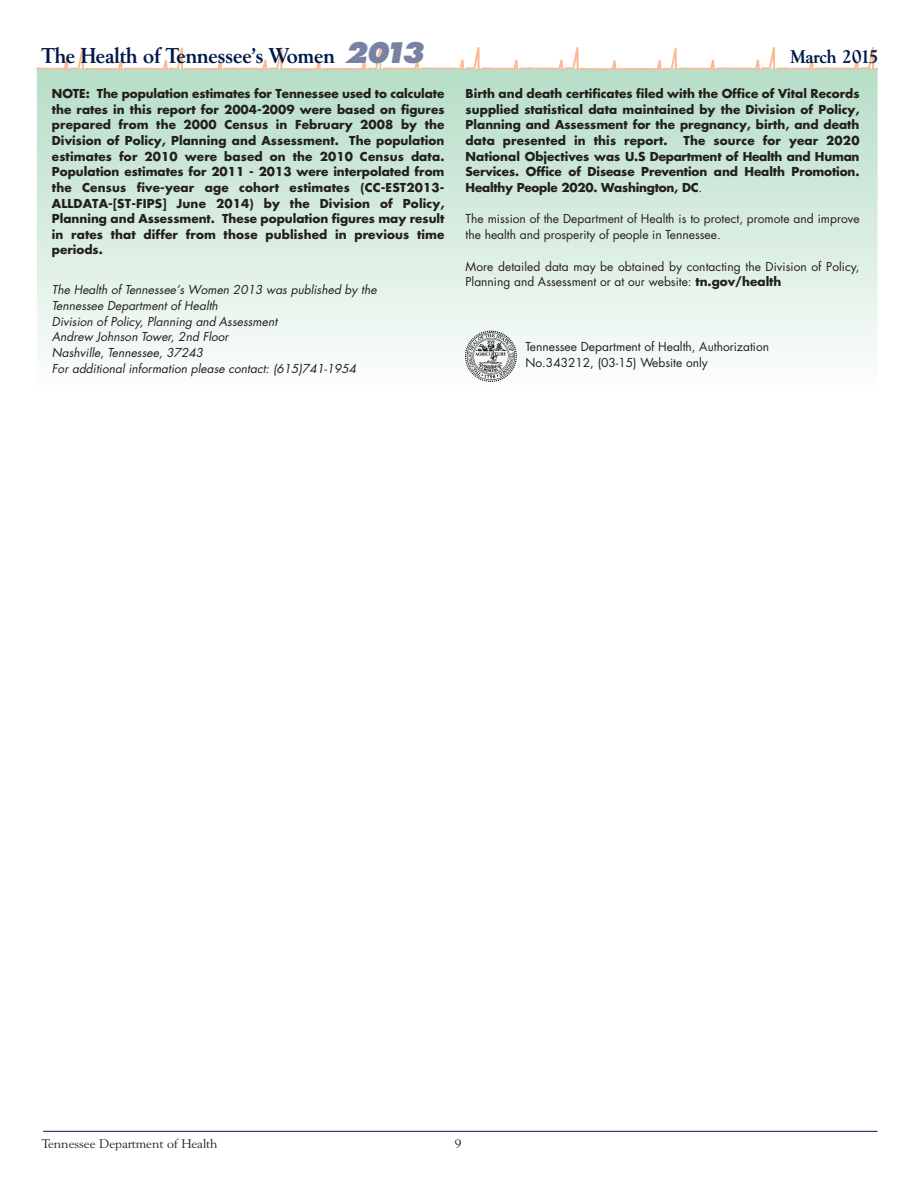
<style>
.page{position:relative;width:918px;height:1188px;background:#fff}
.page>*{position:absolute;margin:0;border:0;box-sizing:border-box;transform-origin:0 0}
.t1{font:italic 800 27.75px "Futura";color:#7882a3}
.t2{font:700 20.85px "Goudy Serial";color:#001949}
.t3{font:700 17.85px "Goudy Serial";color:#001949}
.t4{font:12.15px "Goudy Serial";color:#231f20;scale:1.11 1}
.t5{font:700 12px/15.6px "Futura";color:#231f20;text-align:justify}
.t6{font:12px/15.8px "Futura";color:#231f20}
.t7{font:italic 12px/15.8px "Futura";color:#231f20}
.s1{font-weight:400}
.s2{font-weight:700}
</style>
<div class="page">
<img style="left:37px;top:47px;width:840px;height:23px">
<hr style="left:43px;top:1131px;width:835px;height:1px;background:#001949">
<img style="left:464px;top:330px;width:54px;height:53px">
<h1 class="t1" style="left:344px;top:40px;width:81px">2013</h1>
<h2 class="t2" style="left:42px;top:40px;width:294px">The Health of Tennessee’s Women</h2>
<h3 class="t3" style="left:791px;top:44px;width:90px">March 2015</h3>
<p class="t5" style="left:52px;top:87px;width:394px">NOTE: The population estimates for Tennessee used to calculate the rates in this report for 2004-2009 were based on figures prepared from the 2000 Census in February 2008 by the Division of Policy, Planning and Assessment. The population estimates for 2010 were based on the 2010 Census data.<br>Population estimates for 2011 - 2013 were interpolated from the Census five-year age cohort estimates (CC-EST2013- ALLDATA-[ST-FIPS] June 2014) by the Division of Policy, Planning and Assessment. These population figures may result in rates that differ from those published in previous time periods.</p>
<p class="t5" style="left:466px;top:87px;width:395px">Birth and death certificates filed with the Office of Vital Records supplied statistical data maintained by the Division of Policy, Planning and Assessment for the pregnancy, birth, and death data presented in this report.</p>
<p class="t5" style="left:466px;top:134px;width:395px;text-indent:218px">The source for year 2020<br>National Objectives was U.S Department of Health and Human Services. Office of Disease Prevention and Health Promotion.<br>Healthy People 2020. Washington, DC<span class="s1">.</span></p>
<p class="t6" style="left:466px;top:212px;width:395px">The mission of the Department of Health is to protect, promote and improve the health and prosperity of people in Tennessee.</p>
<p class="t6" style="left:466px;top:259px;width:395px">More detailed data may be obtained by contacting the Division of Policy,<br>Planning and Assessment or at our website: <span class="s2">tn.gov/health</span></p>
<p class="t7" style="left:52px;top:283px;width:326px">The Health of Tennessee’s Women 2013 was published by the Tennessee Department of Health<br>Division of Policy, Planning and Assessment<br>Andrew Johnson Tower, 2nd Floor<br>Nashville, Tennessee, 37243<br>For additional information please contact: (615)741-1954</p>
<p class="t6" style="left:526px;top:340px;width:245px">Tennessee Department of Health, Authorization<br>No.343212, (03-15) Website only</p>
<p class="t4" style="left:42px;top:1135px;width:159px">Tennessee Department of Health</p>
<p class="t4" style="left:455px;top:1135px;width:8px">9</p>
</div>
